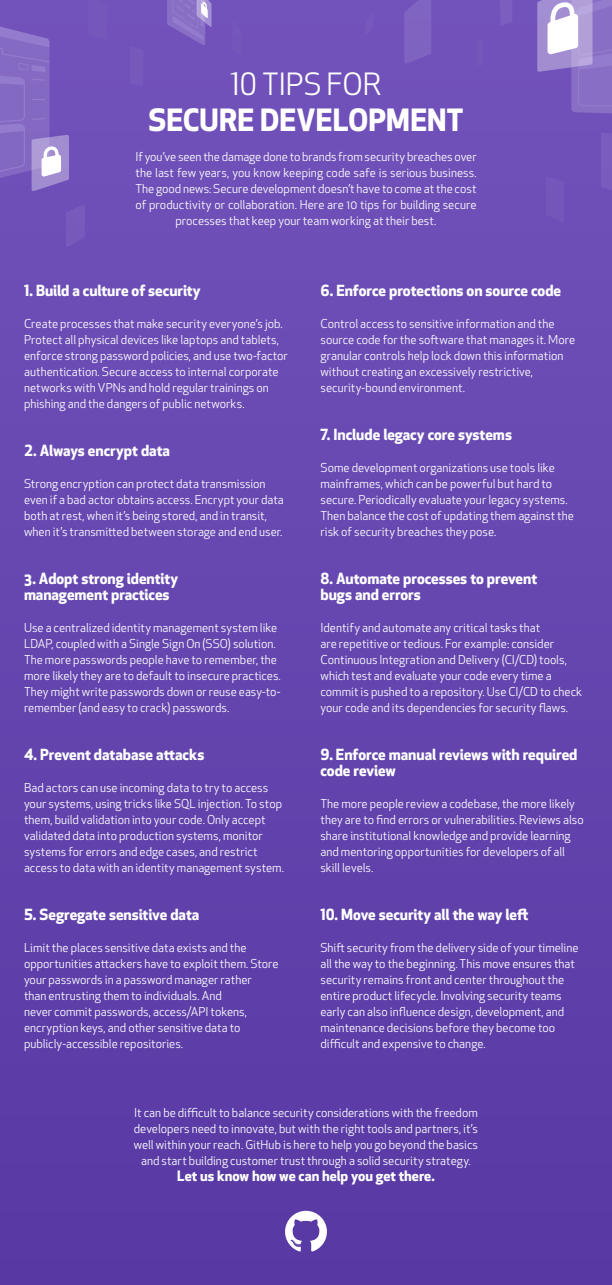
<style>
.page{position:relative;width:612px;height:1285px;background:#fff}
.page>*{position:absolute;margin:0;border:0;box-sizing:border-box;transform-origin:0 0}
.t1{font:700 30px "Apex New";letter-spacing:.005em;color:#fff}
.t2{font:30px "Apex New";letter-spacing:-.015em;color:#fff}
.t3{font:700 15px/16px "Apex New";letter-spacing:-.005em;color:#fff}
.t4{font:700 14px "Apex New";color:#fff}
.t5{font:12px/16px "Apex New";color:#fff}
</style>
<div class="page">
<div style="left:0;top:0;width:612px;height:1285px;background:linear-gradient(to right,#6546af,#6445af)"></div>
<svg style="left:172px;top:45px;width:27px;height:1240px;background:#6445ae"></svg>
<svg style="left:232px;top:21px;width:9px;height:34px"></svg>
<svg style="left:404px;top:0;width:27px;height:64px;background:#7d60c0"></svg>
<svg style="left:365px;top:14px;width:9px;height:21px"></svg>
<svg style="left:167px;top:0;width:44px;height:45px;background:#8c73c7"></svg>
<svg style="left:88px;top:0;width:20px;height:40px"></svg>
<svg style="left:130px;top:47px;width:13px;height:39px"></svg>
<svg style="left:66px;top:204px;width:19px;height:43px"></svg>
<svg style="left:477px;top:39px;width:6px;height:27px"></svg>
<svg style="left:500px;top:0;width:12px;height:26px"></svg>
<svg style="left:537px;top:0;width:75px;height:223px;background:#886ec4"></svg>
<svg style="left:0;top:27px;width:69px;height:164px;background:#886ec5"></svg>
<svg style="left:285px;top:1211px;width:42px;height:41px"></svg>
<p class="t2" style="left:231px;top:66px;width:152px">10 TIPS FOR</p>
<p class="t1" style="left:149px;top:99px;width:316px">SECURE DEVELOPMENT</p>
<p class="t5" style="left:135px;top:148px;width:343px;text-align:center">If you’ve seen the damage done to brands from security breaches over the last few years, you know keeping code safe is serious business.<br>The good news: Secure development doesn’t have to come at the cost of productivity or collaboration. Here are 10 tips for building secure processes that keep your team working at their best.</p>
<p class="t3" style="left:24px;top:282px;width:178px">1. Build a culture of security</p>
<p class="t5" style="left:24px;top:315px;width:265px">Create processes that make security everyone’s job.<br>Protect all physical devices like laptops and tablets, enforce strong password policies, and use two-factor authentication. Secure access to internal corporate networks with VPNs and hold regular trainings on phishing and the dangers of public networks.</p>
<p class="t3" style="left:24px;top:442px;width:147px">2. Always encrypt data</p>
<p class="t5" style="left:24px;top:475px;width:261px">Strong encryption can protect data transmission even if a bad actor obtains access. Encrypt your data both at rest, when it’s being stored, and in transit, when it’s transmitted between storage and end user.</p>
<p class="t3" style="left:24px;top:570px;width:156px">3. Adopt strong identity management practices</p>
<p class="t5" style="left:24px;top:619px;width:258px">Use a centralized identity management system like LDAP, coupled with a Single Sign On (SSO) solution.<br>The more passwords people have to remember, the more likely they are to default to insecure practices.<br>They might write passwords down or reuse easy-to&shy;remember (and easy to crack) passwords.</p>
<p class="t3" style="left:24px;top:746px;width:182px">4. Prevent database attacks</p>
<p class="t5" style="left:24px;top:779px;width:262px">Bad actors can use incoming data to try to access your systems, using tricks like SQL injection. To stop them, build validation into your code. Only accept validated data into production systems, monitor systems for errors and edge cases, and restrict access to data with an identity management system.</p>
<p class="t3" style="left:24px;top:906px;width:177px">5. Segregate sensitive data</p>
<p class="t5" style="left:24px;top:939px;width:256px">Limit the places sensitive data exists and the opportunities attackers have to exploit them. Store your passwords in a password manager rather<br>than entrusting them to individuals. And<br>never commit passwords, access/API tokens, encryption keys, and other sensitive data to publicly-accessible repositories.</p>
<p class="t3" style="left:320px;top:282px;width:242px">6. Enforce protections on source code</p>
<p class="t5" style="left:320px;top:315px;width:256px">Control access to sensitive information and the source code for the software that manages it. More granular controls help lock down this information without creating an excessively restrictive, security-bound environment.</p>
<p class="t3" style="left:320px;top:426px;width:193px">7. Include legacy core systems</p>
<p class="t5" style="left:320px;top:459px;width:255px">Some development organizations use tools like mainframes, which can be powerful but hard to secure. Periodically evaluate your legacy systems.<br>Then balance the cost of updating them against the risk of security breaches they pose.</p>
<p class="t3" style="left:320px;top:570px;width:218px">8. Automate processes to prevent bugs and errors</p>
<p class="t5" style="left:320px;top:619px;width:263px">Identify and automate any critical tasks that<br>are repetitive or tedious. For example: consider Continuous Integration and Delivery (CI/CD) tools, which test and evaluate your code every time a commit is pushed to a repository. Use CI/CD to check your code and its dependencies for security flaws.</p>
<p class="t3" style="left:320px;top:746px;width:259px">9. Enforce manual reviews with required code review</p>
<p class="t5" style="left:320px;top:795px;width:265px">The more people review a codebase, the more likely they are to find errors or vulnerabilities. Reviews also share institutional knowledge and provide learning and mentoring opportunities for developers of all</p>
<p class="t5" style="left:320px;top:859px;width:54px">skill levels.</p>
<p class="t3" style="left:320px;top:906px;width:210px">10. Move security all the way left</p>
<p class="t5" style="left:320px;top:939px;width:260px">Shift security from the delivery side of your timeline all the way to the beginning. This move ensures that security remains front and center throughout the entire product lifecycle. Involving security teams early can also influence design, development, and maintenance decisions before they become too difficult and expensive to change.</p>
<p class="t5" style="left:134px;top:1104px;width:346px;text-align:center">It can be difficult to balance security considerations with the freedom developers need to innovate, but with the right tools and partners, it’s well within your reach. GitHub is here to help you go beyond the basics and start building customer trust through a solid security strategy.</p>
<p class="t4" style="left:177px;top:1165px;width:259px">Let us know how we can help you get there.</p>
</div>
